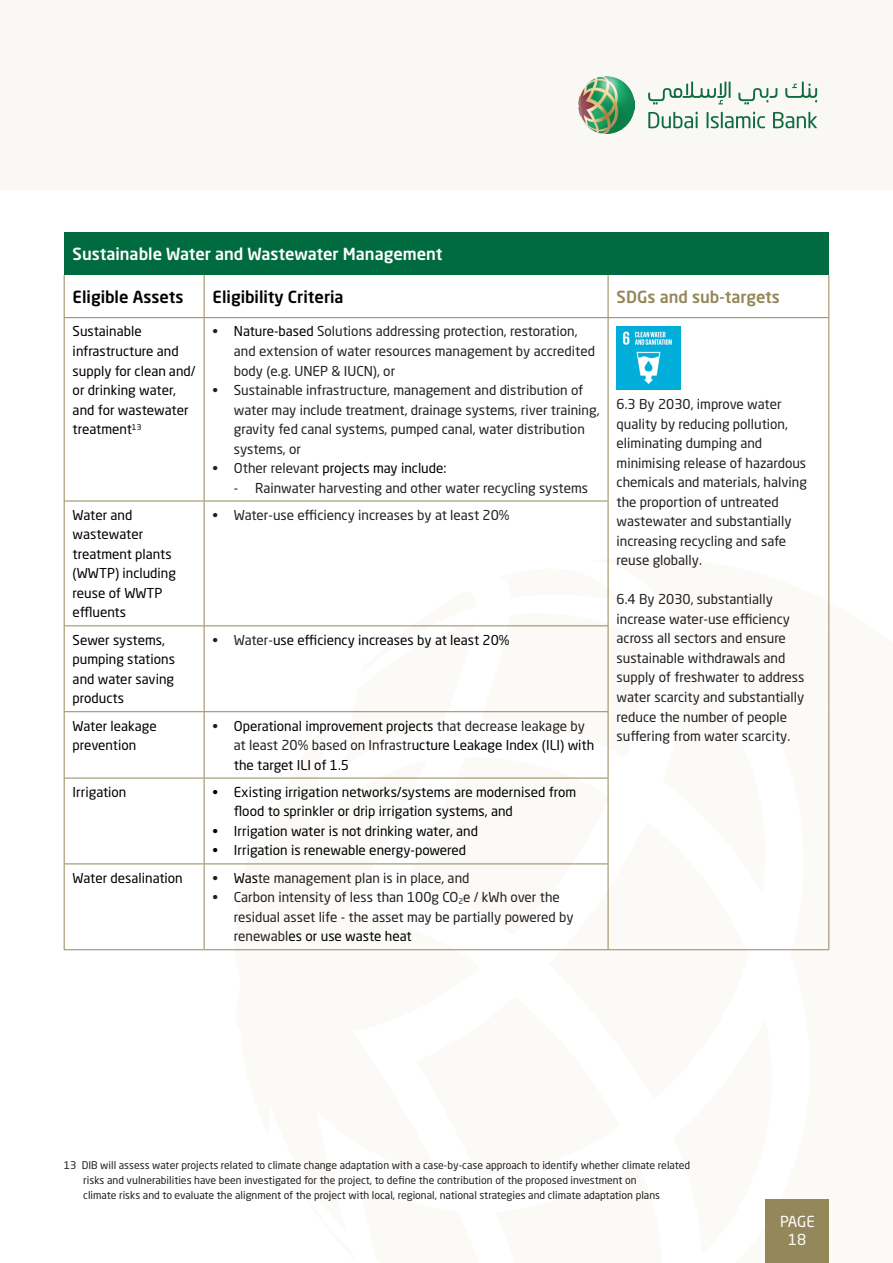
<style>
.page{position:relative;width:893px;height:1263px;background:#fff}
.page>*{position:absolute;margin:0;border:0;box-sizing:border-box;transform-origin:0 0}
.t1{font:500 16.5px "Neo Sans Std";color:#fff}
.t2{font:500 16.5px "Neo Sans Std";color:#000}
.t3{font:500 16.5px "Neo Sans Std";color:#948759}
.t4{font:15px "Neo Sans Std";letter-spacing:-.01em;color:#fff}
.List_Paragraph{font:13.5px/19.5px "Neo Sans Std";color:#231f20}
.List_Paragraph-2{font:13.5px/19.5px "Neo Sans Std";color:#000}
.t5{font:10.5px/15px "Neo Sans Std";color:#231f20}
.s1{color:#000}
.s2{color:#231f20}
</style>
<div class="page">
<div style="left:0;top:0;width:893px;height:190px;background:#f9f8f4"></div>
<img style="left:578px;top:77px;width:57px;height:56px">
<svg style="left:648px;top:112px;width:50px;height:16px"></svg>
<svg style="left:707px;top:112px;width:58px;height:16px"></svg>
<svg style="left:773px;top:112px;width:44px;height:16px"></svg>
<svg style="left:738px;top:88px;width:39px;height:16px"></svg>
<svg style="left:785px;top:82px;width:32px;height:20px"></svg>
<svg style="left:648px;top:82px;width:82px;height:22px"></svg>
<svg style="left:344px;top:564px;width:265px;height:370px"></svg>
<div style="left:765px;top:1199px;width:64px;height:64px;background:#948759"></div>
<div style="left:64px;top:233px;width:765px;height:42px;background:#006b3f"></div>
<hr style="left:828px;top:275px;width:1px;height:42px;background:#948759">
<hr style="left:64px;top:275px;width:1px;height:42px;background:#948759">
<hr style="left:204px;top:275px;width:1px;height:42px;background:#948759">
<hr style="left:608px;top:275px;width:1px;height:42px;background:#948759">
<hr style="left:64px;top:317px;width:140px;height:1px;background:#948759">
<hr style="left:204px;top:317px;width:404px;height:1px;background:#948759">
<hr style="left:608px;top:317px;width:221px;height:1px;background:#948759">
<hr style="left:64px;top:318px;width:1px;height:183px;background:#948759">
<hr style="left:204px;top:318px;width:1px;height:183px;background:#948759">
<hr style="left:608px;top:318px;width:1px;height:183px;background:#948759">
<hr style="left:828px;top:318px;width:1px;height:183px;background:#948759">
<hr style="left:828px;top:501px;width:1px;height:125px;background:#948759">
<hr style="left:828px;top:626px;width:1px;height:86px;background:#948759">
<hr style="left:828px;top:712px;width:1px;height:66px;background:#948759">
<hr style="left:828px;top:778px;width:1px;height:86px;background:#948759">
<hr style="left:828px;top:864px;width:1px;height:85px;background:#948759">
<hr style="left:64px;top:501px;width:140px;height:1px;background:#948759">
<hr style="left:64px;top:501px;width:1px;height:124px;background:#948759">
<hr style="left:204px;top:501px;width:404px;height:1px;background:#948759">
<hr style="left:204px;top:501px;width:1px;height:124px;background:#948759">
<hr style="left:608px;top:501px;width:1px;height:124px;background:#948759">
<hr style="left:64px;top:625px;width:140px;height:1px;background:#948759">
<hr style="left:64px;top:626px;width:1px;height:85px;background:#948759">
<hr style="left:204px;top:625px;width:404px;height:1px;background:#948759">
<hr style="left:204px;top:626px;width:1px;height:85px;background:#948759">
<hr style="left:608px;top:626px;width:1px;height:85px;background:#948759">
<hr style="left:64px;top:711px;width:140px;height:1px;background:#948759">
<hr style="left:64px;top:712px;width:1px;height:66px;background:#948759">
<hr style="left:204px;top:711px;width:404px;height:1px;background:#948759">
<hr style="left:204px;top:712px;width:1px;height:66px;background:#948759">
<hr style="left:608px;top:712px;width:1px;height:66px;background:#948759">
<hr style="left:64px;top:778px;width:140px;height:1px;background:#948759">
<hr style="left:64px;top:778px;width:1px;height:85px;background:#948759">
<hr style="left:204px;top:778px;width:404px;height:1px;background:#948759">
<hr style="left:204px;top:778px;width:1px;height:85px;background:#948759">
<hr style="left:608px;top:778px;width:1px;height:85px;background:#948759">
<hr style="left:64px;top:863px;width:140px;height:1px;background:#948759">
<hr style="left:64px;top:864px;width:1px;height:85px;background:#948759">
<hr style="left:204px;top:863px;width:404px;height:1px;background:#948759">
<hr style="left:204px;top:864px;width:1px;height:85px;background:#948759">
<hr style="left:608px;top:864px;width:1px;height:85px;background:#948759">
<hr style="left:64px;top:949px;width:140px;height:1px;background:#948759">
<hr style="left:204px;top:949px;width:404px;height:1px;background:#948759">
<hr style="left:608px;top:949px;width:221px;height:1px;background:#948759">
<img style="left:617px;top:326px;width:63px;height:64px">
<p class="t1" style="left:73px;top:244px;width:371px">Sustainable Water and Wastewater Management</p>
<p class="t2" style="left:73px;top:286px;width:112px">Eligible Assets</p>
<p class="t2" style="left:213px;top:286px;width:133px">Eligibility Criteria</p>
<p class="t3" style="left:617px;top:286px;width:165px">SDGs and sub-targets</p>
<p class="List_Paragraph-2" style="left:73px;top:322px;width:124px">Sustainable infrastructure and supply for clean and/ or drinking water, and for wastewater treatment<sup>13</sup></p>
<p class="List_Paragraph" style="left:234px;top:322px;width:363px;text-indent:-21px">• <span class="s1">Nature-based</span> Solutions addressing protection, restoration, and extension of water resources management by accredited body (e.g. UNEP &amp; IUCN), or</p>
<p class="List_Paragraph" style="left:234px;top:380px;width:367px;text-indent:-21px">• Sustainable infrastructure, management and distribution of water may include treatment, drainage systems, river training, gravity fed canal systems, pumped canal, water distribution systems, or</p>
<p class="List_Paragraph-2" style="left:213px;top:458px;width:235px"><span class="s2">• Other relevant</span> projects may include:</p>
<p class="List_Paragraph" style="left:234px;top:478px;width:356px">- Rainwater harvesting and other water recycling systems</p>
<p class="List_Paragraph" style="left:617px;top:394px;width:192px">6.3 By 2030, improve water quality by reducing pollution, eliminating dumping and minimising release of hazardous chemicals and materials, halving the proportion of untreated wastewater and substantially increasing recycling and safe reuse globally.</p>
<p class="List_Paragraph" style="left:617px;top:589px;width:189px">6.4 By 2030, substantially increase water-use efficiency across all sectors and ensure sustainable withdrawals and supply of freshwater to address water scarcity and substantially reduce the number of people suffering from water scarcity.</p>
<p class="List_Paragraph-2" style="left:73px;top:505px;width:105px">Water and wastewater treatment plants (WWTP) including reuse of WWTP effluents</p>
<p class="List_Paragraph" style="left:213px;top:505px;width:298px">• Water-use efficiency increases by at least 20%</p>
<p class="List_Paragraph-2" style="left:73px;top:630px;width:104px">Sewer systems, pumping stations and water saving products</p>
<p class="List_Paragraph-2" style="left:213px;top:630px;width:298px"><span class="s2">• Water-</span>use efficiency increases by at least 20%</p>
<p class="List_Paragraph-2" style="left:73px;top:716px;width:86px">Water leakage prevention</p>
<p class="List_Paragraph-2" style="left:234px;top:716px;width:362px;text-indent:-21px"><span class="s2">•</span> Operational improvement projects <span class="s2">that decrease leakage by at least 20% based on Infrastr</span>ucture Leakage Index (ILI) with the target ILI of 1.5</p>
<p class="List_Paragraph-2" style="left:73px;top:782px;width:55px">Irrigation</p>
<p class="List_Paragraph-2" style="left:234px;top:782px;width:344px;text-indent:-21px">• Existing irrigation networks/systems are modernised from flood to sprinkler or drip irrigation systems, and</p>
<p class="List_Paragraph-2" style="left:213px;top:821px;width:267px">• Irrigation water is not drinking water, and</p>
<p class="List_Paragraph-2" style="left:213px;top:840px;width:255px">• Irrigation is renewable energy-powered</p>
<p class="List_Paragraph-2" style="left:73px;top:868px;width:112px">Water desalination</p>
<p class="List_Paragraph" style="left:213px;top:868px;width:258px">• <span class="s1">Was</span>te management plan is in place, and</p>
<p class="List_Paragraph" style="left:234px;top:887px;width:341px;text-indent:-21px">• Carbon intensity of less than 100g CO<sub>2</sub>e / kWh over the residual asset life - the asset may be partially powered by renewabl<span class="s1">es or use waste heat</span></p>
<p class="t5" style="left:83px;top:1158px;width:608px;text-indent:-19px">13 DIB will assess water projects related to climate change adaptation with a case-by-case approach to identify whether climate related risks and vulnerabilities have been investigated for the project, to define the contribution of the proposed investment on<br>climate risks and to evaluate the alignment of the project with local, regional, national strategies and climate adaptation plans</p>
<p class="t4" style="left:780px;top:1212px;width:36px">PAGE</p>
<p class="t4" style="left:788px;top:1230px;width:20px">18</p>
</div>
